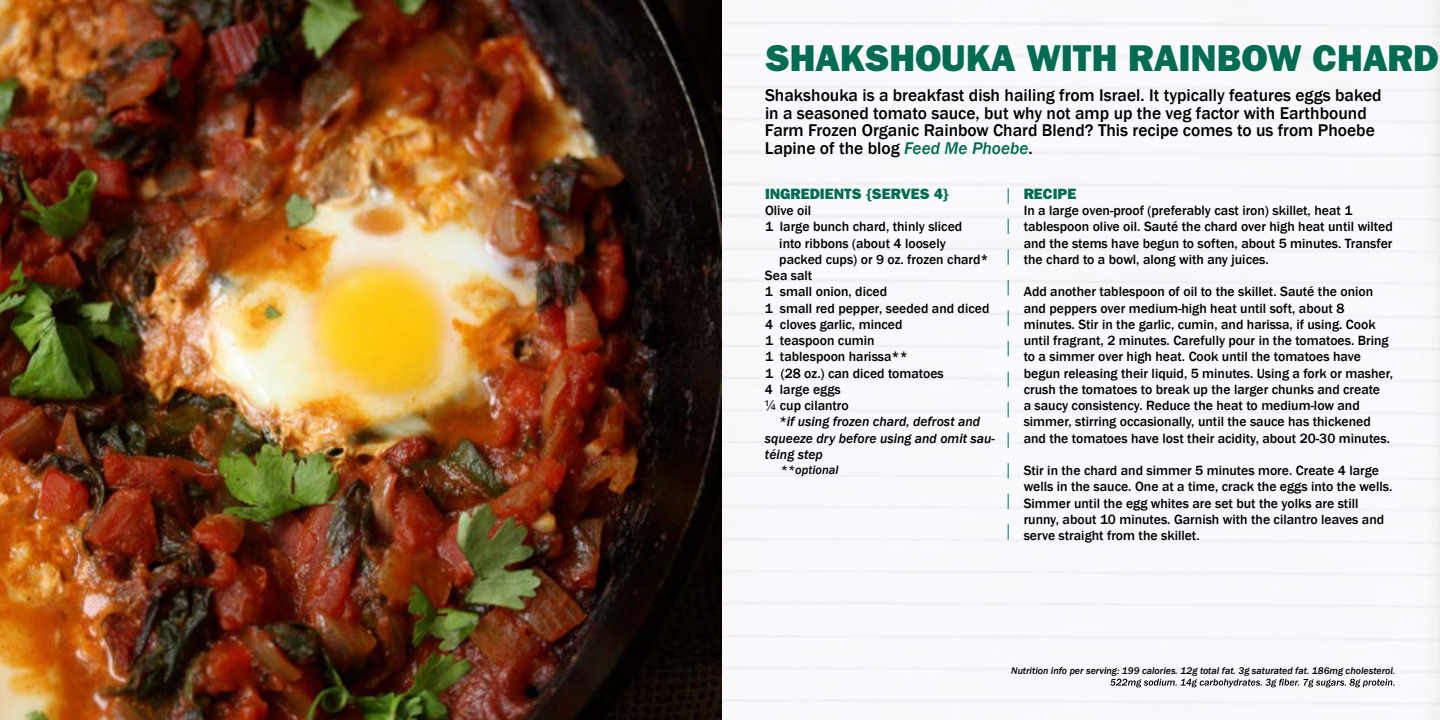
<style>
.page{position:relative;width:1440px;height:720px;background:#fff}
.page>*{position:absolute;margin:0;border:0;box-sizing:border-box;transform-origin:0 0}
.t1{font:800 37.5px "Franklin Gothic";color:#006c52}
.t2{font:500 17.5px/17.5px "Franklin Gothic";color:#000}
.t3{font:800 15px "Franklin Gothic";color:#006c52}
.t4{font:500 13.75px/16.2px "Franklin Gothic";color:#000}
.t5{font:italic 500 13.75px "Franklin Gothic";color:#000}
.t6{font:italic 500 12.5px "Franklin Gothic";color:#000}
.t7{font:italic 500 10px "Franklin Gothic";color:#000}
.s1{font-style:italic;color:#006c52}
.s2{font-family:"Helvetica Neue";font-weight:400}
</style>
<div class="page">
<img style="left:0;top:0;width:1440px;height:720px">
<svg style="left:1110px;top:679px;width:284px;height:8px"></svg>
<svg style="left:1008px;top:188px;width:1px;height:352px"></svg>
<h1 class="t1" style="left:765px;top:36px;width:675px">SHAKSHOUKA WITH RAINBOW CHARD</h1>
<p class="t2" style="left:765px;top:87px;width:618px">Shakshouka is a breakfast dish hailing from Israel. It typically features eggs baked in a seasoned tomato sauce, but why not amp up the veg factor with Earthbound Farm Frozen Organic Rainbow Chard Blend? This recipe comes to us from Phoebe Lapine of the blog <span class="s1">Feed Me Phoebe</span>.</p>
<p class="t3" style="left:765px;top:185px;width:185px">INGREDIENTS {SERVES 4}</p>
<p class="t4" style="left:765px;top:203px;width:48px">Olive oil</p>
<p class="t4" style="left:765px;top:219px;width:199px">1 large bunch chard, thinly sliced</p>
<p class="t4" style="left:779px;top:235px;width:168px">into ribbons (about 4 loosely</p>
<p class="t4" style="left:779px;top:251px;width:211px">packed cups) or 9 oz. frozen chard*</p>
<p class="t4" style="left:765px;top:268px;width:49px">Sea salt</p>
<p class="t4" style="left:765px;top:284px;width:124px">1 small onion, diced</p>
<p class="t4" style="left:765px;top:300px;width:226px">1 small red pepper, seeded and diced</p>
<p class="t4" style="left:765px;top:316px;width:139px">4 cloves garlic, minced</p>
<p class="t4" style="left:765px;top:333px;width:111px">1 teaspoon cumin</p>
<p class="t4" style="left:765px;top:349px;width:144px">1 tablespoon harissa**</p>
<p class="t4" style="left:765px;top:365px;width:180px">1 (28 oz.) can diced tomatoes</p>
<p class="t4" style="left:765px;top:381px;width:77px">4 large eggs</p>
<p class="t4" style="left:765px;top:398px;width:85px"><span class="s2">¼</span> cup cilantro</p>
<p class="t5" style="left:779px;top:413px;width:203px">*if using frozen chard, defrost and</p>
<p class="t5" style="left:765px;top:430px;width:232px">squeeze dry before using and omit sau-</p>
<p class="t5" style="left:765px;top:446px;width:59px">téing step</p>
<p class="t6" style="left:781px;top:462px;width:59px">**optional</p>
<p class="t3" style="left:1024px;top:185px;width:54px">RECIPE</p>
<p class="t4" style="left:1024px;top:203px;width:371px">In a large oven-proof (preferably cast iron) skillet, heat 1 tablespoon olive oil. Sauté the chard over high heat until wilted and the stems have begun to soften, about 5 minutes. Transfer the chard to a bowl, along with any juices.</p>
<p class="t4" style="left:1024px;top:284px;width:371px">Add another tablespoon of oil to the skillet. Sauté the onion and peppers over medium-high heat until soft, about 8 minutes. Stir in the garlic, cumin, and harissa, if using. Cook until fragrant, 2 minutes. Carefully pour in the tomatoes. Bring to a simmer over high heat. Cook until the tomatoes have begun releasing their liquid, 5 minutes. Using a fork or masher, crush the tomatoes to break up the larger chunks and create<br>a saucy consistency. Reduce the heat to medium-low and simmer, stirring occasionally, until the sauce has thickened and the tomatoes have lost their acidity, about 20-30 minutes.</p>
<p class="t4" style="left:1024px;top:463px;width:370px">Stir in the chard and simmer 5 minutes more. Create 4 large wells in the sauce. One at a time, crack the eggs into the wells.<br>Simmer until the egg whites are set but the yolks are still runny, about 10 minutes. Garnish with the cilantro leaves and serve straight from the skillet.</p>
<p class="t7" style="left:1011px;top:665px;width:386px">Nutrition info per serving: 199 calories. 12g total fat. 3g saturated fat. 186mg cholesterol.</p>
</div>
